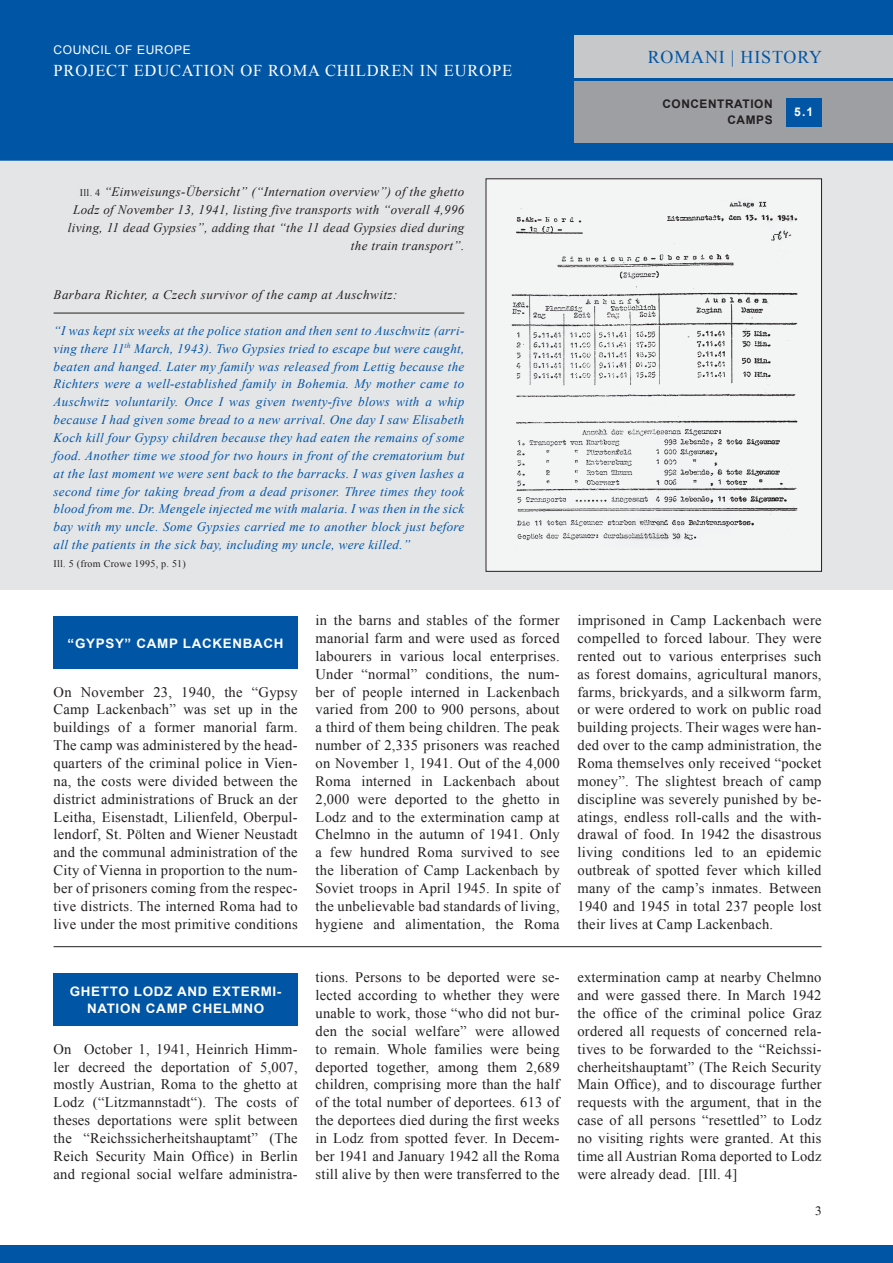
<style>
.page{position:relative;width:893px;height:1263px;background:#fff}
.page>*{position:absolute;margin:0;border:0;box-sizing:border-box;transform-origin:0 0}
.t1{font:18px "Times New Roman";letter-spacing:.045em;color:#0155a5}
.t2{font:16.5px "Times New Roman";letter-spacing:.05em;color:#fff}
.t3{font:14.55px/17.9px "Times New Roman";letter-spacing:.015em;color:#231f20;text-align:justify}
.t4{font:italic 13.05px/17.9px "Times New Roman";letter-spacing:.025em;color:#0155a5;text-align:justify}
.t5{font:italic 13.05px/17.9px "Times New Roman";letter-spacing:.025em;color:#231f20;text-align:right}
.t6{font:700 13.05px/17.5px "Arial";letter-spacing:.05em;color:#fff;text-align:center}
.t7{font:13.05px "Times";color:#231f20}
.t8{font:12px "Arial";letter-spacing:.05em;color:#fff}
.t9{font:700 12px "Arial";color:#fff}
.t10{font:700 11.85px "Arial";letter-spacing:.05em;color:#231f20}
.t11{font:10.05px "Times New Roman";letter-spacing:.025em;color:#231f20}
.s1{font-style:normal;font-size:10.05px}
</style>
<div class="page">
<div style="left:0;top:0;width:893px;height:161px;background:#0155a5"></div>
<div style="left:574px;top:81px;width:319px;height:62px;background:#9d9fa2"></div>
<div style="left:574px;top:36px;width:319px;height:42px;background:#c7c8ca"></div>
<div style="left:786px;top:98px;width:35px;height:28px;background:#0155a5"></div>
<div style="left:0;top:161px;width:893px;height:428px;background:#e4e5e7"></div>
<div style="left:0;top:1245px;width:893px;height:18px;background:#0155a5"></div>
<hr style="left:54px;top:946px;width:767px;height:1px;background:#231f20">
<img style="left:488px;top:181px;width:332px;height:388px">
<hr style="left:54px;top:313px;width:410px;height:1px;background:#231f20">
<div style="left:54px;top:617px;width:244px;height:52px;background:#0155a5"></div>
<div style="left:54px;top:973px;width:244px;height:53px;background:#0155a5"></div>
<p class="t8" style="left:54px;top:42px;width:139px">COUNCIL OF EUROPE</p>
<p class="t2" style="left:54px;top:59px;width:460px">PROJECT EDUCATION OF ROMA CHILDREN IN EUROPE</p>
<p class="t5" style="left:68px;top:183px;width:398px"><span class="s1">Ill. 4</span> “Einweisungs-Übersicht” (“Internation overview”) of the ghetto Lodz of November 13, 1941, listing five transports with “overall 4,996 living, 11 dead Gypsies”, adding that “the 11 dead Gypsies died during the train transport”.</p>
<p class="t5" style="left:54px;top:285px;width:345px">Barbara Richter, a Czech survivor of the camp at Auschwitz:</p>
<p class="t4" style="left:54px;top:321px;width:412px">“I was kept six weeks at the police station and then sent to Auschwitz (arri&shy;ving there 11<sup>th</sup> March, 1943). Two Gypsies tried to escape but were caught, beaten and hanged. Later my family was released from Lettig because the Richters were a well-established family in Bohemia. My mother came to Auschwitz voluntarily. Once I was given twenty-five blows with a whip because I had given some bread to a new arrival. One day I saw Elisabeth Koch kill four Gypsy children because they had eaten the remains of some food. Another time we stood for two hours in front of the crematorium but at the last moment we were sent back to the barracks. I was given lashes a second time for taking bread from a dead prisoner. Three times they took blood from me. Dr. Mengele injected me with malaria. I was then in the sick bay with my uncle. Some Gypsies carried me to another block just before all the patients in the sick bay, including my uncle, were killed.”</p>
<p class="t11" style="left:54px;top:557px;width:134px">Ill. 5 (from Crowe 1995, p. 51)</p>
<p class="t1" style="left:648px;top:45px;width:176px">ROMANI | HISTORY</p>
<p class="t10" style="left:662px;top:96px;width:112px">CONCENTRATION</p>
<p class="t10" style="left:727px;top:112px;width:47px">CAMPS</p>
<p class="t9" style="left:794px;top:104px;width:21px">5.1</p>
<p class="t6" style="left:68px;top:635px;width:217px">“GYPSY” CAMP LACKENBACH</p>
<p class="t3" style="left:54px;top:682px;width:246px">On November 23, 1940, the “Gypsy Camp Lackenbach” was set up in the buildings of a former manorial farm.<br>The camp was administered by the head&shy;quarters of the criminal police in Vien&shy;na, the costs were divided between the district administrations of Bruck an der Leitha, Eisenstadt, Lilienfeld, Oberpul&shy;lendorf, St. Pölten and Wiener Neustadt and the communal administration of the City of Vienna in proportion to the num&shy;ber of prisoners coming from the respec&shy;tive districts. The interned Roma had to live under the most primitive conditions</p>
<p class="t6" style="left:70px;top:983px;width:213px">GHETTO LODZ AND EXTERMI-<br>NATION CAMP CHELMNO</p>
<p class="t3" style="left:54px;top:1040px;width:246px">On October 1, 1941, Heinrich Himm&shy;ler decreed the deportation of 5,007, mostly Austrian, Roma to the ghetto at Lodz (“Litzmannstadt“). The costs of theses deportations were split between the “Reichssicherheitshauptamt” (The Reich Security Main Office) in Berlin and regional social welfare administra-</p>
<p class="t3" style="left:315px;top:611px;width:246px">in the barns and stables of the former manorial farm and were used as forced labourers in various local enterprises.<br>Under “normal” conditions, the num&shy;ber of people interned in Lackenbach varied from 200 to 900 persons, about a third of them being children. The peak number of 2,335 prisoners was reached on November 1, 1941. Out of the 4,000<br>Roma interned in Lackenbach about 2,000 were deported to the ghetto in Lodz and to the extermination camp at Chelmno in the autumn of 1941. Only a few hundred Roma survived to see the liberation of Camp Lackenbach by Soviet troops in April 1945. In spite of the unbelievable bad standards of living, hygiene and alimentation, the Roma</p>
<p class="t3" style="left:577px;top:611px;width:246px">imprisoned in Camp Lackenbach were compelled to forced labour. They were rented out to various enterprises such as forest domains, agricultural manors, farms, brickyards, and a silkworm farm, or were ordered to work on public road building projects. Their wages were han&shy;ded over to the camp administration, the Roma themselves only received “pocket money”. The slightest breach of camp discipline was severely punished by be&shy;atings, endless roll-calls and the with&shy;drawal of food. In 1942 the disastrous living conditions led to an epidemic outbreak of spotted fever which killed many of the camp’s inmates. Between 1940 and 1945 in total 237 people lost their lives at Camp Lackenbach.</p>
<p class="t3" style="left:315px;top:968px;width:246px">tions. Persons to be deported were se&shy;lected according to whether they were unable to work, those “who did not bur&shy;den the social welfare” were allowed to remain. Whole families were being deported together, among them 2,689 children, comprising more than the half of the total number of deportees. 613 of the deportees died during the first weeks in Lodz from spotted fever. In Decem&shy;ber 1941 and January 1942 all the Roma still alive by then were transferred to the</p>
<p class="t3" style="left:577px;top:968px;width:246px">extermination camp at nearby Chelmno and were gassed there. In March 1942 the office of the criminal police Graz ordered all requests of concerned rela&shy;tives to be forwarded to the “Reichssi&shy;cherheitshauptamt” (The Reich Security Main Office), and to discourage further requests with the argument, that in the case of all persons “resettled” to Lodz no visiting rights were granted. At this time all Austrian Roma deported to Lodz were already dead. [Ill. 4]</p>
<p class="t7" style="left:815px;top:1203px;width:8px">3</p>
</div>
